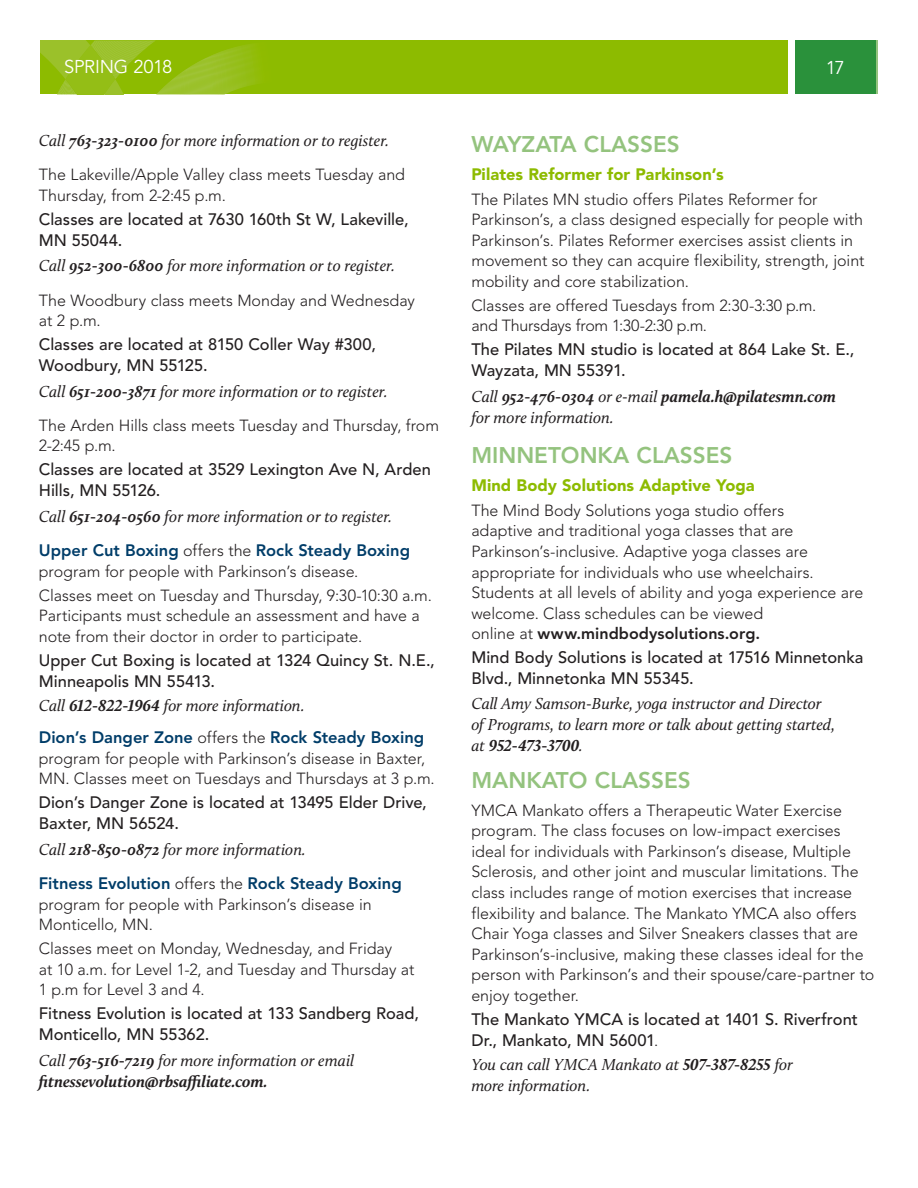
<style>
.page{position:relative;width:918px;height:1188px;background:#fff}
.page>*{position:absolute;margin:0;border:0;box-sizing:border-box;transform-origin:0 0}
.t1{font:800 22.5px "Avenir LT Std";color:#94c37e}
.t2{font:18.45px "Avenir LT Std";letter-spacing:-.02em;color:#fff}
.t3{font:500 16.5px/21px "Avenir LT Std";color:#231f20}
.t4{font:italic 16.5px/21px "Calluna";color:#231f20}
.t5{font:italic 700 16.5px/21px "Calluna";color:#231f20}
.t6{font:800 16.5px "Avenir LT Std";color:#003d69}
.t7{font:900 16.5px "Avenir LT Std";letter-spacing:.005em;color:#8dbb00}
.t8{font:300 16.05px/20.5px "Avenir LT Std";color:#231f20}
.s1{font-weight:700}
.s2{font-weight:300;font-size:16.05px;color:#231f20}
.s3{font-weight:400}
.s4{font-weight:800}
.s5{font-weight:300;font-size:16.05px}
</style>
<div class="page">
<div style="left:40px;top:40px;width:748px;height:54px;background:#8dbb00"></div>
<svg style="left:40px;top:40px;width:218px;height:54px"></svg>
<div style="left:795px;top:40px;width:83px;height:54px;background:#94c37e"></div>
<div style="left:795px;top:40px;width:81px;height:54px;background:#2a913b"></div>
<p class="t2" style="left:64px;top:56px;width:110px">SPRING 2018</p>
<p class="t2" style="left:826px;top:58px;width:20px">17</p>
<p class="t4" style="left:39px;top:130px;width:352px">Call <span class="s1">763-323-0100</span> for more information or to register.</p>
<p class="t8" style="left:39px;top:165px;width:368px">The Lakeville/Apple Valley class meets Tuesday and<br>Thursday, from 2-2:45 p.m.</p>
<p class="t3" style="left:39px;top:209px;width:371px">Classes are located at 7630 160th St W, Lakeville,<br>MN 55044.</p>
<p class="t4" style="left:39px;top:255px;width:358px">Call <span class="s1">952-300-6800</span> for more information or to register.</p>
<p class="t8" style="left:39px;top:290px;width:378px">The Woodbury class meets Monday and Wednesday at 2 p.m.</p>
<p class="t3" style="left:39px;top:334px;width:339px">Classes are located at 8150 Coller Way #300,<br>Woodbury, MN 55125.</p>
<p class="t4" style="left:39px;top:380px;width:350px">Call <span class="s1">651-200-3871</span> for more information or to register.</p>
<p class="t8" style="left:39px;top:415px;width:402px">The Arden Hills class meets Tuesday and Thursday, from<br>2-2:45 p.m.</p>
<p class="t3" style="left:39px;top:460px;width:394px">Classes are located at 3529 Lexington Ave N, Arden<br>Hills, MN 55126.</p>
<p class="t4" style="left:39px;top:506px;width:355px">Call <span class="s1">651-204-0560</span> for more information or to register.</p>
<p class="t6" style="left:39px;top:541px;width:373px">Upper Cut Boxing <span class="s2">offers the</span> Rock Steady Boxing</p>
<p class="t8" style="left:39px;top:559px;width:395px;line-height:23.9px">program for people with Parkinson’s disease.<br>Classes meet on Tuesday and Thursday, 9:30-10:30 a.m.</p>
<p class="t8" style="left:39px;top:605px;width:383px">Participants must schedule an assessment and have a note from their doctor in order to participate.</p>
<p class="t3" style="left:39px;top:650px;width:397px">Upper Cut Boxing is located at 1324 Quincy St. N.E.,<br>Minneapolis MN 55413.</p>
<p class="t4" style="left:39px;top:695px;width:267px">Call <span class="s1">612-822-1964</span> for more information.</p>
<p class="t6" style="left:39px;top:728px;width:387px">Dion’s Danger Zone <span class="s2">offers the</span> Rock Steady Boxing</p>
<p class="t8" style="left:39px;top:748px;width:397px">program for people with Parkinson’s disease in Baxter,<br>MN. Classes meet on Tuesdays and Thursdays at 3 p.m.</p>
<p class="t3" style="left:39px;top:793px;width:389px">Dion’s Danger Zone is located at 13495 Elder Drive,<br>Baxter, MN 56524.</p>
<p class="t4" style="left:39px;top:838px;width:268px">Call <span class="s1">218-850-0872</span> for more information.</p>
<p class="t6" style="left:39px;top:874px;width:364px">Fitness Evolution <span class="s2">offers the</span> Rock Steady Boxing</p>
<p class="t8" style="left:39px;top:894px;width:334px">program for people with Parkinson’s disease in<br>Monticello, MN.</p>
<p class="t8" style="left:39px;top:938px;width:377px">Classes meet on Monday, Wednesday, and Friday<br>at 10 a.m. for Level 1-2, and Tuesday and Thursday at<br>1 p.m for Level 3 and 4.</p>
<p class="t3" style="left:39px;top:1004px;width:382px">Fitness Evolution is located at 133 Sandberg Road,<br>Monticello, MN 55362.</p>
<p class="t5" style="left:39px;top:1049px;width:317px"><span class="s3">Call</span> 763-516-7219 <span class="s3">for more information or email </span>fitnessevolution@rbsaffiliate.com.</p>
<h1 class="t1" style="left:471px;top:131px;width:210px">WAYZATA CLASSES</h1>
<p class="t7" style="left:471px;top:164px;width:254px">Pilates Reformer for Parkinson’s</p>
<p class="t8" style="left:471px;top:189px;width:395px">The Pilates MN studio offers Pilates Reformer for Parkinson’s, a class designed especially for people with Parkinson’s. Pilates Reformer exercises assist clients in movement so they can acquire flexibility, strength, joint mobility and core stabilization.</p>
<p class="t8" style="left:471px;top:295px;width:347px">Classes are offered Tuesdays from 2:30-3:30 p.m. and Thursdays from 1:30-2:30 p.m.</p>
<p class="t3" style="left:471px;top:340px;width:384px">The Pilates MN studio is located at 864 Lake St. E.,<br>Wayzata, MN 55391.</p>
<p class="t5" style="left:471px;top:385px;width:366px"><span class="s3">Call</span> 952-476-0304 <span class="s3">or e-mail</span> pamela.h@pilatesmn.com <span class="s3">for more information.</span></p>
<h1 class="t1" style="left:471px;top:442px;width:263px">MINNETONKA CLASSES</h1>
<p class="t7" style="left:471px;top:475px;width:285px">Mind Body Solutions Adaptive Yoga</p>
<p class="t8" style="left:471px;top:500px;width:393px">The Mind Body Solutions yoga studio offers<br>adaptive and traditional yoga classes that are Parkinson’s-inclusive. Adaptive yoga classes are appropriate for individuals who use wheelchairs.<br>Students at all levels of ability and yoga experience are welcome. Class schedules can be viewed<br>online at <span class="s4">www.mindbodysolutions.org.</span></p>
<p class="t3" style="left:471px;top:648px;width:394px">Mind Body Solutions is located at 17516 Minnetonka<br>Blvd., Minnetonka MN 55345.</p>
<p class="t4" style="left:471px;top:692px;width:365px">Call Amy Samson-Burke, yoga instructor and Director of Programs, to learn more or talk about getting started, at <span class="s1">952-473-3700</span>.</p>
<h1 class="t1" style="left:471px;top:767px;width:221px">MANKATO CLASSES</h1>
<p class="t8" style="left:471px;top:800px;width:404px">YMCA Mankato offers a Therapeutic Water Exercise program. The class focuses on low-impact exercises ideal for individuals with Parkinson’s disease, Multiple Sclerosis, and other joint and muscular limitations. The class includes range of motion exercises that increase flexibility and balance. The Mankato YMCA also offers Chair Yoga classes and Silver Sneakers classes that are Parkinson’s-inclusive, making these classes ideal for the person with Parkinson’s and their spouse/care-partner to enjoy together.</p>
<p class="t3" style="left:471px;top:1009px;width:388px">The Mankato YMCA is located at 1401 S. Riverfront<br>Dr., Mankato, MN 56001<span class="s5">.</span></p>
<p class="t4" style="left:471px;top:1054px;width:323px">You can call YMCA Mankato at <span class="s1">507-387-8255</span> for more information.</p>
</div>
